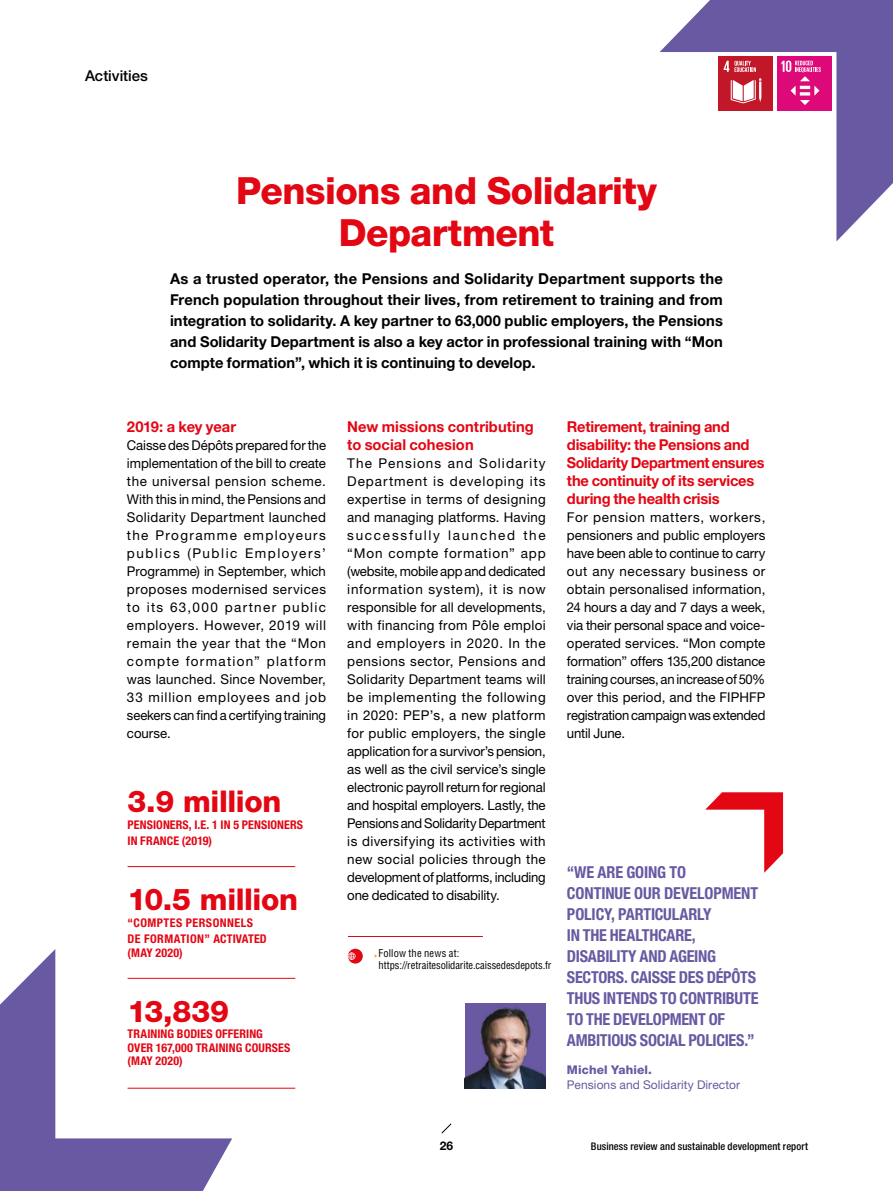
<style>
.page{position:relative;width:893px;height:1191px;background:#fff}
.page>*{position:absolute;margin:0;border:0;box-sizing:border-box;transform-origin:0 0}
.t1{font:800 37.5px/42px "Helvetica Neue LT Std";letter-spacing:-.015em;color:#e30613;text-align:center}
.t2{font:800 30px "Helvetica Neue LT Std";letter-spacing:-.015em;color:#e30613}
.t3{font:700 condensed 16.5px/21px "Helvetica Neue LT Std";letter-spacing:-.015em;color:#6859a2}
.t4{font:700 15px/21px "Helvetica Neue LT Std";letter-spacing:.005em;color:#000;text-align:justify}
.t5{font:700 15px/18px "Helvetica Neue LT Std";letter-spacing:-.015em;color:#e30613}
.t6{font:700 15px/18px "Helvetica Neue LT Std";letter-spacing:.005em;color:#e30613}
.t7{font:500 15px "Helvetica Neue LT Std";color:#000}
.t8{font:13.5px/18px "Helvetica Neue LT Std";letter-spacing:-.015em;color:#000;text-align:justify}
.t9{font:700 condensed 12px/13.5px "Helvetica Neue LT Std";letter-spacing:.01em;color:#e30613}
.t10{font:12px/15px "Helvetica Neue LT Std";letter-spacing:.005em;color:#6859a2}
.t11{font:700 condensed 12px/16.5px "Helvetica Neue LT Std";letter-spacing:.04em;color:#e30613}
.t12{font:700 12px "Helvetica Neue LT Std";color:#000}
.t13{font:condensed 10.5px/12px "Helvetica LT Std";letter-spacing:-.005em;color:#000}
.t14{font:500 condensed 10.5px "Helvetica Neue LT Std";letter-spacing:.01em;color:#000}
.s1{font-weight:800}
</style>
<div class="page">
<svg style="left:441px;top:1123px;width:11px;height:10px"></svg>
<svg style="left:0;top:949px;width:232px;height:242px"></svg>
<svg style="left:660px;top:0;width:233px;height:241px"></svg>
<hr style="left:128px;top:866px;width:167px;height:1px;background:#e30613">
<hr style="left:128px;top:978px;width:167px;height:1px;background:#e30613">
<hr style="left:128px;top:1087px;width:167px;height:1px;background:#e30613">
<svg style="left:705px;top:792px;width:78px;height:80px"></svg>
<svg style="left:348px;top:948px;width:15px;height:15px"></svg>
<svg style="left:348px;top:952px;width:8px;height:7px"></svg>
<hr style="left:348px;top:936px;width:135px;height:1px;background:#e30613">
<img style="left:465px;top:1003px;width:81px;height:86px">
<p class="t7" style="left:85px;top:67px;width:64px">Activities</p>
<p class="t1" style="left:236px;top:170px;width:422px">Pensions and Solidarity<br>Department</p>
<p class="t4" style="left:170px;top:267px;width:554px">As a trusted operator, the Pensions and Solidarity Department supports the French population throughout their lives, from retirement to training and from integration to solidarity. A key partner to 63,000 public employers, the Pensions and Solidarity Department is also a key actor in professional training with “Mon compte formation”, which it is continuing to develop.</p>
<p class="t5" style="left:127px;top:417px;width:111px">2019: a key year</p>
<p class="t8" style="left:127px;top:436px;width:201px">Caisse des Dépôts prepared for the implementation of the bill to create the universal pension scheme.<br>With this in mind, the Pensions and Solidarity Department launched the Programme employeurs publics (Public Employers’ Programme) in September, which proposes modernised services to its 63,000 partner public employers. However, 2019 will remain the year that the “Mon compte formation” platform was launched. Since November, 33 million employees and job seekers can find a certifying training course.</p>
<p class="t2" style="left:128px;top:784px;width:155px">3.9 million</p>
<p class="t9" style="left:128px;top:816px;width:177px;line-height:16.5px">PENSIONERS, I.E. 1 IN 5 PENSIONERS<br>IN FRANCE (2019)</p>
<p class="t2" style="left:128px;top:881px;width:172px">10.5 million</p>
<p class="t11" style="left:128px;top:914px;width:141px">“COMPTES PERSONNELS<br>DE FORMATION” ACTIVATED</p>
<p class="t9" style="left:128px;top:945px;width:57px">(MAY 2020)</p>
<p class="t2" style="left:128px;top:993px;width:103px">13,839</p>
<p class="t9" style="left:128px;top:1027px;width:164px">TRAINING BODIES OFFERING<br>OVER 167,000 TRAINING COURSES (MAY 2020)</p>
<p class="t6" style="left:347px;top:417px;width:188px">New missions contributing to social cohesion</p>
<p class="t8" style="left:347px;top:454px;width:200px">The Pensions and Solidarity Department is developing its expertise in terms of designing and managing platforms. Having successfully launched the “Mon compte formation” app (website, mobile app and dedicated information system), it is now responsible for all developments, with financing from Pôle emploi and employers in 2020. In the pensions sector, Pensions and Solidarity Department teams will be implementing the following in 2020: PEP’s, a new platform for public employers, the single application for a survivor’s pension, as well as the civil service’s single electronic payroll return for regional and hospital employers. Lastly, the Pensions and Solidarity Department is diversifying its activities with new social policies through the development of platforms, including one dedicated to disability.</p>
<p class="t13" style="left:378px;top:947px;width:174px">Follow the news at: https://retraitesolidarite.caissedesdepots.fr</p>
<p class="t5" style="left:567px;top:417px;width:199px">Retirement, training and disability: the Pensions and<br>Solidarity Department ensures the continuity of its services during the health crisis</p>
<p class="t8" style="left:567px;top:508px;width:200px">For pension matters, workers, pensioners and public employers have been able to continue to carry out any necessary business or obtain personalised information, 24 hours a day and 7 days a week, via their personal space and voice&shy;operated services. “Mon compte formation” offers 135,200 distance training courses, an increase of 50% over this period, and the FIPHFP registration campaign was extended until June.</p>
<p class="t3" style="left:567px;top:861px;width:193px">“WE ARE GOING TO<br>CONTINUE OUR DEVELOPMENT<br>POLICY, PARTICULARLY<br>IN THE HEALTHCARE,<br>DISABILITY AND AGEING<br>SECTORS. CAISSE DES DÉPÔTS<br>THUS INTENDS TO CONTRIBUTE<br>TO THE DEVELOPMENT OF<br>AMBITIOUS SOCIAL POLICIES.”</p>
<p class="t10" style="left:567px;top:1062px;width:175px"><span class="s1">Michel Yahiel.<br></span>Pensions and Solidarity Director</p>
<p class="t12" style="left:440px;top:1137px;width:15px">26</p>
<p class="t14" style="left:591px;top:1139px;width:219px">Business review and sustainable development report</p>
</div>
